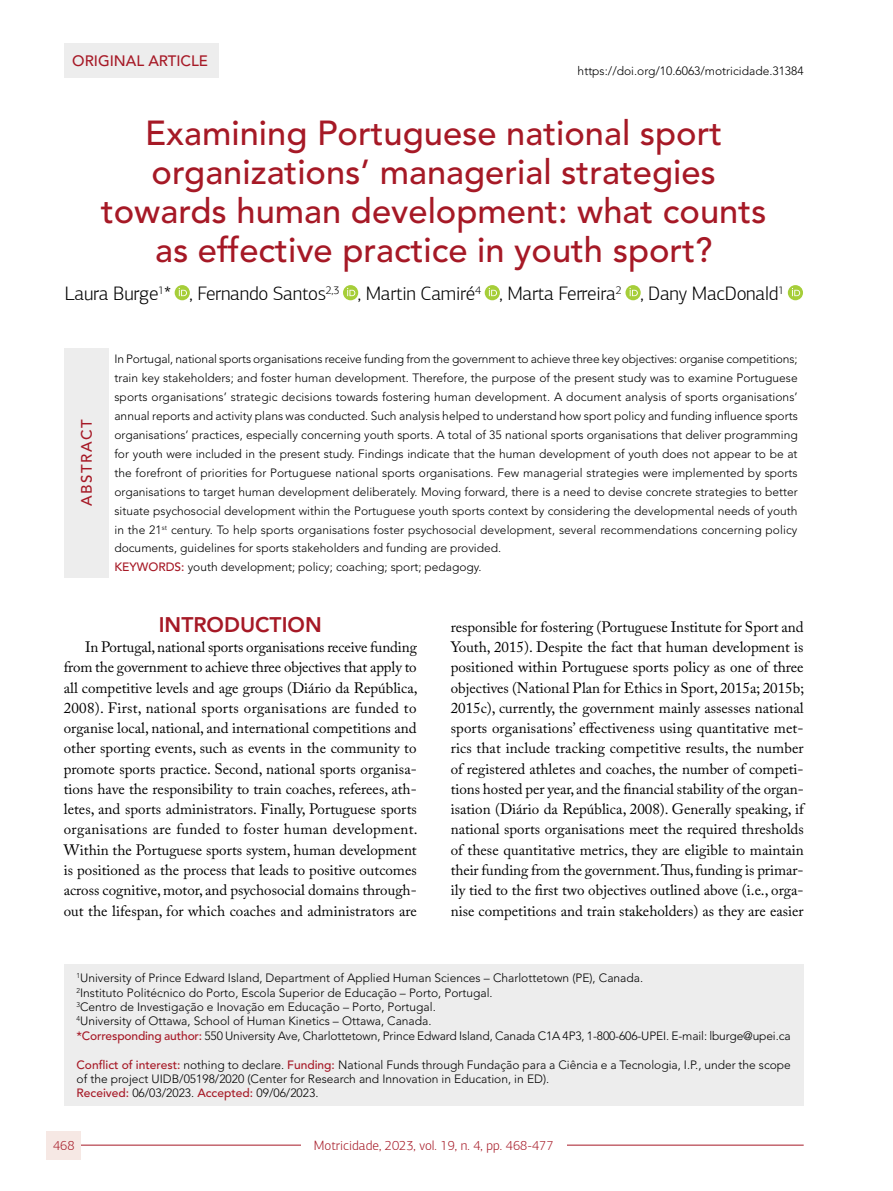
<style>
.page{position:relative;width:893px;height:1191px;background:#fff}
.page>*{position:absolute;margin:0;border:0;box-sizing:border-box;transform-origin:0 0}
.t1{font:500 34.5px/39px "Avenir LT Std";color:#a61926;text-align:center}
.t2{font:800 21px "Avenir LT Std";color:#a61926}
.t3{font:300 19.5px "PF Agora Sans Pro";letter-spacing:-.015em;color:#000}
.t4{font:15px/20.2px "Adobe Caslon Pro";color:#000;text-align:justify}
.t5{font:500 15px "Avenir LT Std";color:#a61926}
.t6{font:500 15px "Avenir LT Std";letter-spacing:.1em;color:#a61926}
.t7{font:300 13.5px "PF Agora Sans Pro";color:#a61926}
.t8{font:300 12px/18.9px "Avenir LT Std";color:#000}
.s1{font-weight:500;color:#a61926}
</style>
<div class="page">
<hr style="left:64px;top:1144px;width:740px;height:1px;background:#a61926">
<div style="left:47px;top:1130px;width:34px;height:29px;background:#f6e8e4"></div>
<div style="left:64px;top:43px;width:154px;height:34px;background:#ededed"></div>
<div style="left:64px;top:964px;width:740px;height:142px;background:#ededed"></div>
<svg style="left:175px;top:285px;width:15px;height:15px"></svg>
<svg style="left:179px;top:288px;width:8px;height:8px"></svg>
<svg style="left:343px;top:285px;width:15px;height:15px"></svg>
<svg style="left:347px;top:288px;width:8px;height:8px"></svg>
<svg style="left:485px;top:285px;width:15px;height:15px"></svg>
<svg style="left:489px;top:288px;width:8px;height:8px"></svg>
<svg style="left:625px;top:285px;width:16px;height:15px"></svg>
<svg style="left:630px;top:288px;width:8px;height:8px"></svg>
<div style="left:788px;top:285px;width:15px;height:15px;background:#a6ce39;border-radius:50%"></div>
<svg style="left:792px;top:288px;width:8px;height:8px"></svg>
<div style="left:64px;top:348px;width:44px;height:229px;background:#ededed"></div>
<div style="left:301px;top:1133px;width:265px;height:23px;background:#fff"></div>
<p class="t5" style="left:72px;top:52px;width:137px">ORIGINAL ARTICLE</p>
<p class="t8" style="left:578px;top:61px;width:228px">https://doi.org/10.6063/motricidade.31384</p>
<h1 class="t1" style="left:101px;top:114px;width:667px">Examining Portuguese national sport organizations’ managerial strategies towards human development: what counts as effective practice in youth sport?</h1>
<h3 class="t3" style="left:64px;top:282px;width:721px">Laura Burge<sup>1</sup>* , Fernando Santos<sup>2,3</sup> , Martin Camiré<sup>4</sup> , Marta Ferreira<sup>2</sup> , Dany MacDonald<sup>1</sup></h3>
<p class="t6" style="left:78px;top:506px;width:88px;rotate:-90deg">ABSTRACT</p>
<p class="t8" style="left:114px;top:350px;width:685px">In Portugal, national sports organisations receive funding from the government to achieve three key objectives: organise competitions; train key stakeholders; and foster human development. Therefore, the purpose of the present study was to examine Portuguese sports organisations’ strategic decisions towards fostering human development. A document analysis of sports organisations’ annual reports and activity plans was conducted. Such analysis helped to understand how sport policy and funding influence sports organisations’ practices, especially concerning youth sports. A total of 35 national sports organisations that deliver programming for youth were included in the present study. Findings indicate that the human development of youth does not appear to be at the forefront of priorities for Portuguese national sports organisations. Few managerial strategies were implemented by sports organisations to target human development deliberately. Moving forward, there is a need to devise concrete strategies to better situate psychosocial development within the Portuguese youth sports context by considering the developmental needs of youth in the 21<sup>st</sup> century. To help sports organisations foster psychosocial development, several recommendations concerning policy documents, guidelines for sports stakeholders and funding are provided.<br><span class="s1">KEYWORDS:</span> youth development; policy; coaching; sport; pedagogy.</p>
<h2 class="t2" style="left:159px;top:612px;width:164px">INTRODUCTION</h2>
<p class="t4" style="left:64px;top:637px;width:355px;text-indent:21px">In Portugal, national sports organisations receive funding from the government to achieve three objectives that apply to all competitive levels and age groups (Diário da República, 2008). First, national sports organisations are funded to organise local, national, and international competitions and other sporting events, such as events in the community to promote sports practice. Second, national sports organisa&shy;tions have the responsibility to train coaches, referees, ath&shy;letes, and sports administrators. Finally, Portuguese sports organisations are funded to foster human development.<br>Within the Portuguese sports system, human development is positioned as the process that leads to positive outcomes across cognitive, motor, and psychosocial domains through&shy;out the lifespan, for which coaches and administrators are</p>
<p class="t4" style="left:451px;top:616px;width:355px">responsible for fostering (Portuguese Institute for Sport and Youth, 2015). Despite the fact that human development is positioned within Portuguese sports policy as one of three objectives (National Plan for Ethics in Sport, 2015a; 2015b; 2015c), currently, the government mainly assesses national sports organisations’ effectiveness using quantitative met&shy;rics that include tracking competitive results, the number of registered athletes and coaches, the number of competi&shy;tions hosted per year, and the financial stability of the organ&shy;isation (Diário da República, 2008). Generally speaking, if national sports organisations meet the required thresholds of these quantitative metrics, they are eligible to maintain their funding from the government. Thus, funding is primar&shy;ily tied to the first two objectives outlined above (i.e., orga&shy;nise competitions and train stakeholders) as they are easier</p>
<p class="t8" style="left:77px;top:971px;width:715px;line-height:14.4px"><sup>1</sup>University of Prince Edward Island, Department of Applied Human Sciences – Charlottetown (PE), Canada.<br><sup>2</sup>Instituto Politécnico do Porto, Escola Superior de Educação – Porto, Portugal.<br><sup>3</sup>Centro de Investigação e Inovação em Educação – Porto, Portugal.<br><sup>4</sup>University of Ottawa, School of Human Kinetics – Ottawa, Canada.<br><span class="s1">*Corresponding author:</span> 550 University Ave, Charlottetown, Prince Edward Island, Canada C1A 4P3, 1-800-606-UPEI. E-mail: lburge@upei.ca</p>
<p class="t8" style="left:77px;top:1057px;width:716px;line-height:14.4px"><span class="s1">Conflict of interest:</span> nothing to declare. <span class="s1">Funding:</span> National Funds through Fundação para a Ciência e a Tecnologia, I.P., under the scope of the project UIDB/05198/2020 (Center for Research and Innovation in Education, in ED).<br><span class="s1">Received:</span> 06/03/2023. <span class="s1">Accepted:</span> 09/06/2023.</p>
<p class="t7" style="left:53px;top:1137px;width:23px">468</p>
<p class="t7" style="left:315px;top:1137px;width:192px">Geriatr Gerontol Aging. 20XX;XX(X):</p>
<p class="t7" style="left:314px;top:1137px;width:241px">Motricidade, 2023, vol. 19, n. 4, pp. 468-477</p>
</div>
